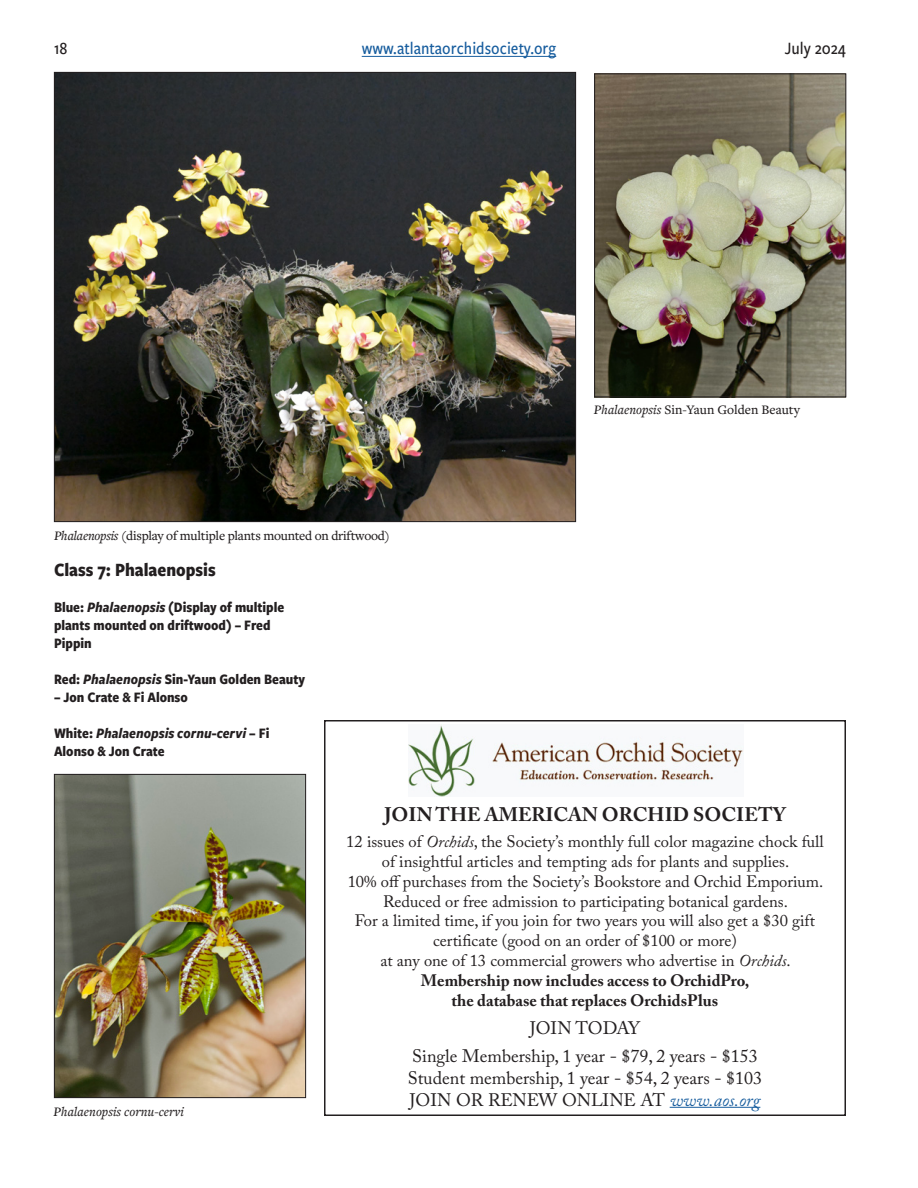
<style>
.page{position:relative;width:918px;height:1188px;background:#fff}
.page>*{position:absolute;margin:0;border:0;box-sizing:border-box;transform-origin:0 0}
.t1{font:700 19.5px "Adobe Caslon Pro";color:#231f20}
.class{font:700 19.5px "Freight Sans Cnd Pro";color:#231f20}
.t2{font:18px "Adobe Caslon Pro";color:#231f20}
.t3{font:500 18px "Freight Sans Cnd Pro";color:#175d9e}
.t4{font:500 18px "Freight Sans Cnd Pro";color:#231f20}
.t5{font:16.5px/19.8px "Adobe Caslon Pro";color:#231f20;text-align:center}
.ribbon_title{font:700 15px/18px "Freight Sans Cnd Pro";color:#231f20}
.t6{font:500 13.5px "Freight Text Pro";letter-spacing:-.02em;color:#231f20}
.t7{font:500 13.5px "Freight Text Pro";color:#231f20}
.t8{font:italic 500 13.5px "Freight Text Pro";color:#231f20}
.s1{font-style:italic}
.s2{font-weight:700}
.s3{font-style:italic;color:#175d9e}
</style>
<div class="page">
<hr style="left:362px;top:56px;width:194px;height:1px;background:#175d9e">
<img style="left:56px;top:74px;width:518px;height:446px">
<img style="left:594px;top:73px;width:252px;height:322px">
<div style="left:594px;top:74px;width:252px;height:323px;border:1px solid #231f20"></div>
<img style="left:56px;top:776px;width:248px;height:320px">
<div style="left:54px;top:774px;width:252px;height:324px;border:1px solid #231f20"></div>
<hr style="left:670px;top:1107px;width:90px;height:1px;background:#175d9e">
<div style="left:324px;top:720px;width:522px;height:396px;border:2px solid #231f20"></div>
<img style="left:409px;top:724px;width:334px;height:73px">
<p class="t4" style="left:54px;top:36px;width:15px">18</p>
<p class="t3" style="left:362px;top:36px;width:196px">www.atlantaorchidsociety.org</p>
<p class="t4" style="left:785px;top:36px;width:63px">July 2024</p>
<p class="t6" style="left:54px;top:527px;width:337px"><span class="s1">Phalaenopsis</span> (display of multiple plants mounted on driftwood)</p>
<p class="class" style="left:54px;top:556px;width:163px">Class 7: Phalaenopsis</p>
<p class="ribbon_title" style="left:54px;top:598px;width:232px">Blue: <span class="s1">Phalaenopsis</span> (Display of multiple plants mounted on driftwood) – Fred<br>Pippin</p>
<p class="ribbon_title" style="left:54px;top:670px;width:253px">Red: <span class="s1">Phalaenopsis</span> Sin-Yaun Golden Beauty</p>
<p class="ribbon_title" style="left:54px;top:688px;width:135px">– Jon Crate &amp; Fi Alonso</p>
<p class="ribbon_title" style="left:54px;top:724px;width:217px">White: <span class="s1">Phalaenopsis cornu-cervi</span> – Fi<br>Alonso &amp; Jon Crate</p>
<p class="t7" style="left:594px;top:401px;width:208px"><span class="s1">Phalaenopsis</span> Sin-Yaun Golden Beauty</p>
<p class="t8" style="left:54px;top:1103px;width:132px">Phalaenopsis cornu-cervi</p>
<p class="t1" style="left:385px;top:803px;width:402px">JOIN THE AMERICAN ORCHID SOCIETY</p>
<p class="t5" style="left:346px;top:832px;width:479px">12 issues of <span class="s1">Orchids</span>, the Society’s monthly full color magazine chock full of insightful articles and tempting ads for plants and supplies.<br>10% off purchases from the Society’s Bookstore and Orchid Emporium.<br>Reduced or free admission to participating botanical gardens.<br>For a limited time, if you join for two years you will also get a $30 gift certificate (good on an order of $100 or more)<br>at any one of 13 commercial growers who advertise in <span class="s1">Orchids</span>.<br><span class="s2">Membership now includes access to OrchidPro,<br>the database that replaces OrchidsPlus</span></p>
<p class="t2" style="left:530px;top:1017px;width:112px">JOIN TODAY</p>
<p class="t2" style="left:412px;top:1046px;width:347px">Single Membership, 1 year - $79, 2 years - $153</p>
<p class="t2" style="left:408px;top:1067px;width:356px">Student membership, 1 year - $54, 2 years - $103</p>
<p class="t2" style="left:410px;top:1089px;width:352px">JOIN OR RENEW ONLINE AT <span class="s3">www.aos.org</span></p>
</div>
